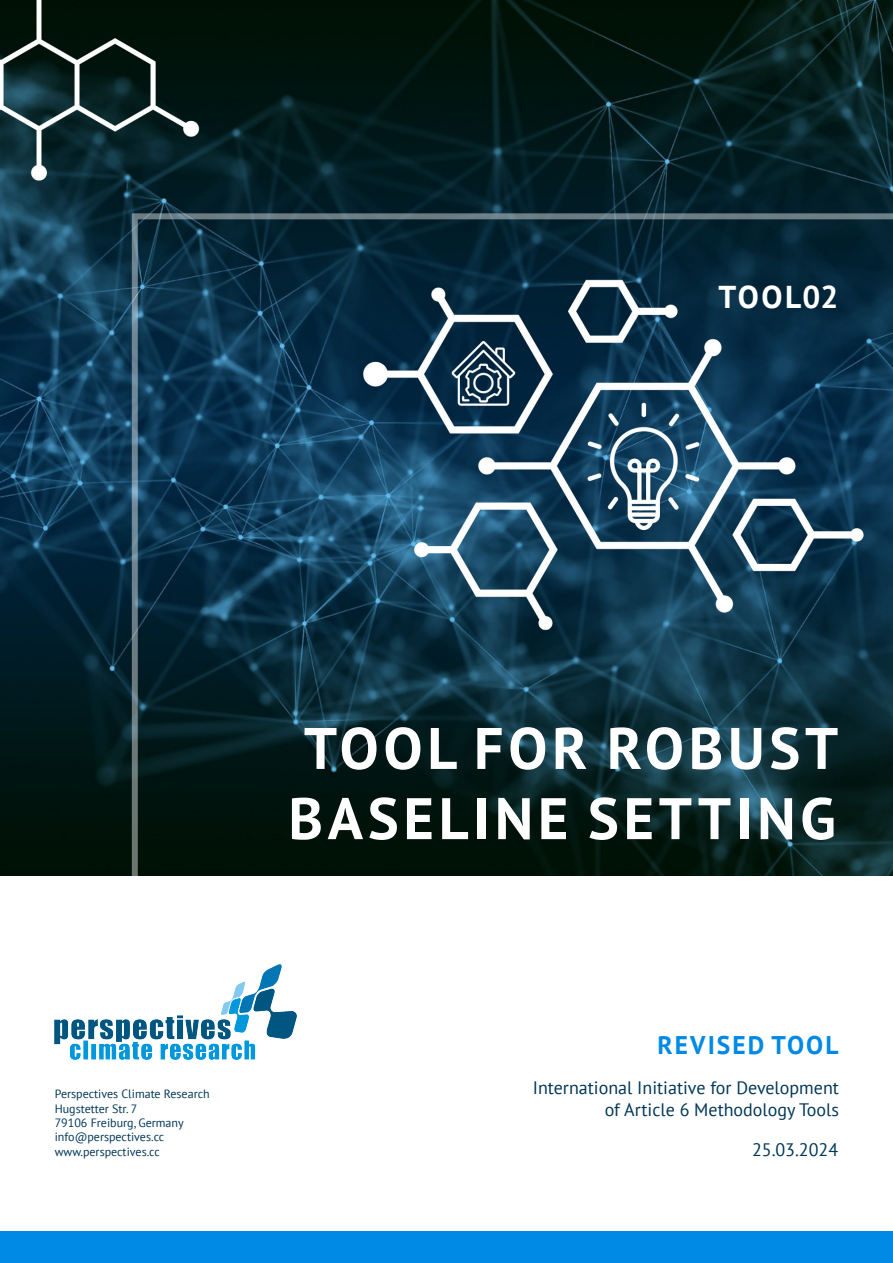
<style>
.page{position:relative;width:893px;height:1263px;background:#fff}
.page>*{position:absolute;margin:0;border:0;box-sizing:border-box;transform-origin:0 0}
.t1{font:700 58.5px "PT Sans";letter-spacing:.08em;color:#fff}
.t2{font:700 31.5px "PT Sans";letter-spacing:.04em;color:#fff}
.t3{font:700 25.5px "PT Sans";letter-spacing:.08em;color:#0089e5}
.Author_names{font:18px/21.6px "PT Sans";color:#003657;text-align:right}
.Body_text_-_normal{font:12px "PT Sans";color:#003657}
</style>
<div class="page">
<div style="left:0;top:1231px;width:893px;height:32px;background:#0089e5"></div>
<img style="left:0;top:0;width:893px;height:876px">
<svg style="left:132px;top:213px;width:761px;height:663px;background:#17394a"></svg>
<img style="left:55px;top:965px;width:241px;height:94px">
<p class="t2" style="left:719px;top:276px;width:121px">TOOL02</p>
<p class="Body_text_-_normal" style="left:55px;top:1086px;width:156px">Perspectives Climate Research</p>
<p class="Body_text_-_normal" style="left:55px;top:1100px;width:84px">Hugstetter Str. 7</p>
<p class="Body_text_-_normal" style="left:55px;top:1115px;width:130px">79106 Freiburg, Germany</p>
<p class="Body_text_-_normal" style="left:55px;top:1129px;width:111px">info@perspectives.cc</p>
<p class="Body_text_-_normal" style="left:55px;top:1144px;width:107px">www.perspectives.cc</p>
<p class="t1" style="left:304px;top:709px;width:536px">TOOL FOR ROBUST</p>
<p class="t1" style="left:288px;top:780px;width:549px">BASELINE SETTING</p>
<p class="t3" style="left:657px;top:1028px;width:182px">REVISED TOOL</p>
<p class="Author_names" style="left:533px;top:1076px;width:308px">International Initiative for Development of Article 6 Methodology Tools</p>
<p class="Author_names" style="left:752px;top:1138px;width:88px">25.03.2024</p>
</div>
